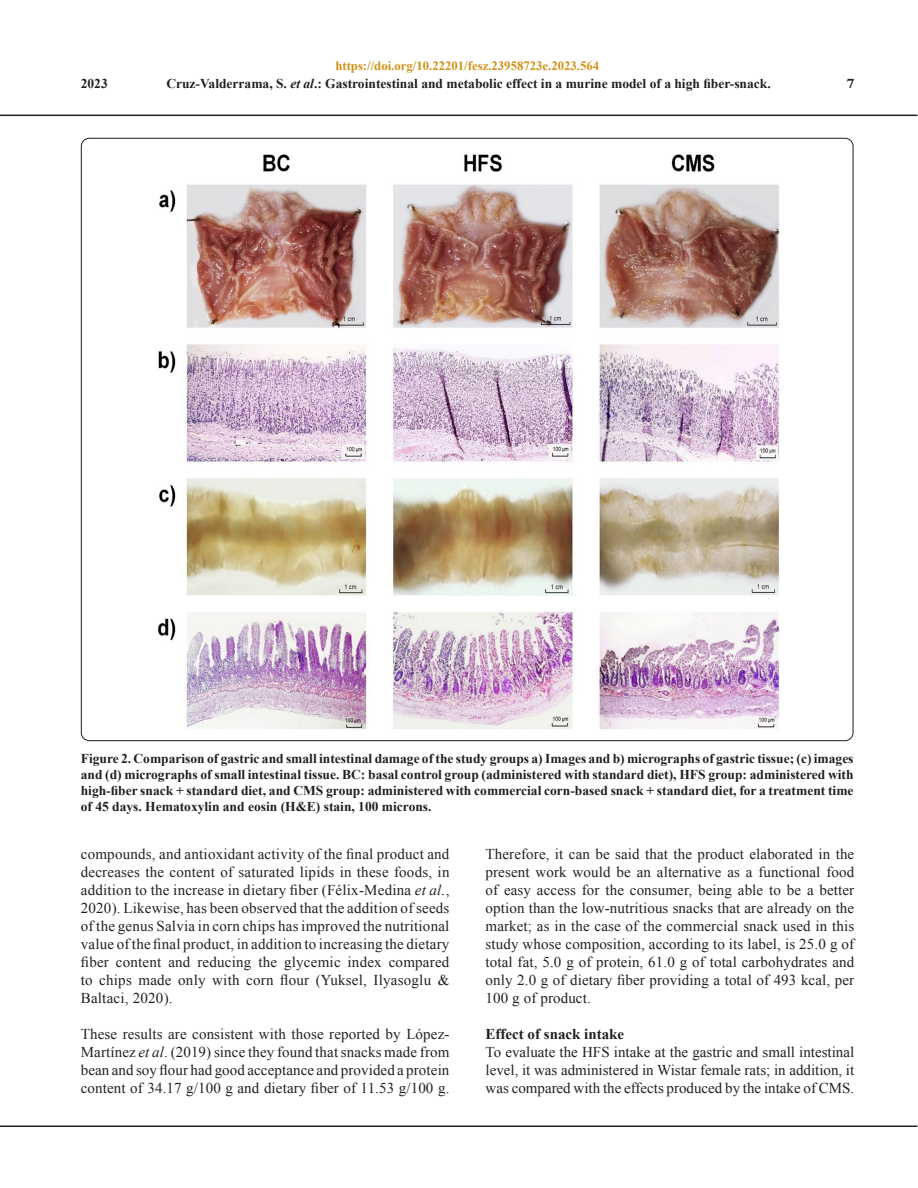
<style>
.page{position:relative;width:918px;height:1188px;background:#fff}
.page>*{position:absolute;margin:0;border:0;box-sizing:border-box;transform-origin:0 0}
.texto_ingles{font:15px/18px "Times New Roman";letter-spacing:.01em;color:#231f20;text-align:justify}
.texto_ingles-2{font:700 15px "Times New Roman";color:#231f20}
.tit_figura_ingles{font:700 13.5px/15.8px "Times New Roman";color:#231f20;text-align:justify}
.tit_figura_ingles-2{font:700 13.5px "Times New Roman";color:#231f20;scale:1.2 1}
.t1{font:700 12.75px "Times New Roman";color:#d09114}
.s1{font-style:italic}
</style>
<div class="page">
<hr style="left:0;top:115px;width:917px;height:1px;background:#231f20">
<hr style="left:0;top:1125px;width:917px;height:2px;background:#231f20">
<img style="left:157px;top:154px;width:623px;height:576px">
<p class="t1" style="left:335px;top:57px;width:265px">https://doi.org/10.22201/fesz.23958723e.2023.564</p>
<p class="tit_figura_ingles" style="left:81px;top:76px;width:28px">2023</p>
<p class="tit_figura_ingles" style="left:166px;top:76px;width:606px">Cruz-Valderrama, S. <span class="s1">et al</span>.: Gastrointestinal and metabolic effect in a murine model of a high fiber-snack.</p>
<p class="tit_figura_ingles-2" style="left:847px;top:75px;width:8px">7</p>
<p class="tit_figura_ingles" style="left:81px;top:751px;width:774px">Figure 2. Comparison of gastric and small intestinal damage of the study groups a) Images and b) micrographs of gastric tissue; (c) images and (d) micrographs of small intestinal tissue. BC: basal control group (administered with standard diet), HFS group: administered with high-fiber snack + standard diet, and CMS group: administered with commercial corn-based snack + standard diet, for a treatment time of 45 days. Hematoxylin and eosin (H&amp;E) stain, 100 microns.</p>
<p class="texto_ingles" style="left:81px;top:844px;width:370px">compounds, and antioxidant activity of the final product and decreases the content of saturated lipids in these foods, in addition to the increase in dietary fiber (Félix-Medina <span class="s1">et al.</span>, 2020). Likewise, has been observed that the addition of seeds of the genus Salvia in corn chips has improved the nutritional value of the final product, in addition to increasing the dietary fiber content and reducing the glycemic index compared to chips made only with corn flour (Yuksel, Ilyasoglu &amp; Baltaci, 2020).</p>
<p class="texto_ingles" style="left:81px;top:1024px;width:370px">These results are consistent with those reported by López-Martínez <span class="s1">et al</span>. (2019) since they found that snacks made from bean and soy flour had good acceptance and provided a protein content of 34.17 g/100 g and dietary fiber of 11.53 g/100 g.</p>
<p class="texto_ingles" style="left:486px;top:844px;width:370px">Therefore, it can be said that the product elaborated in the present work would be an alternative as a functional food of easy access for the consumer, being able to be a better option than the low-nutritious snacks that are already on the market; as in the case of the commercial snack used in this study whose composition, according to its label, is 25.0 g of total fat, 5.0 g of protein, 61.0 g of total carbohydrates and only 2.0 g of dietary fiber providing a total of 493 kcal, per 100 g of product.</p>
<p class="texto_ingles-2" style="left:486px;top:1023px;width:140px">Effect of snack intake</p>
<p class="texto_ingles" style="left:486px;top:1042px;width:370px">To evaluate the HFS intake at the gastric and small intestinal level, it was administered in Wistar female rats; in addition, it was compared with the effects produced by the intake of CMS.</p>
</div>
